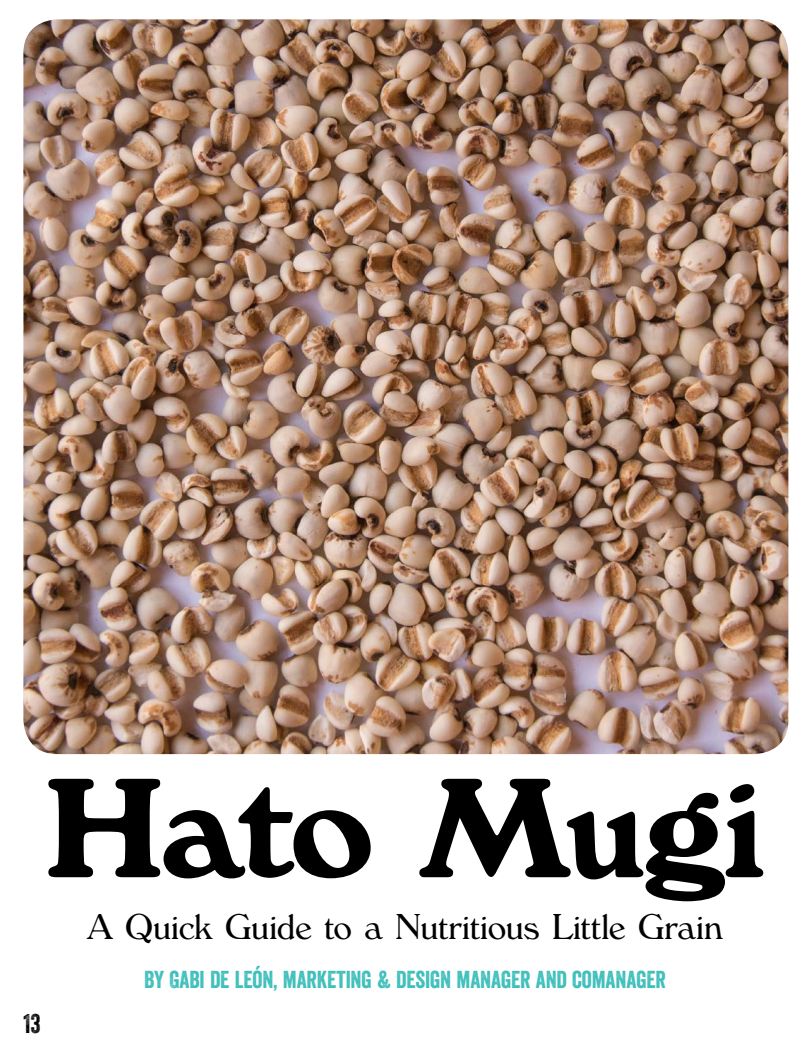
<style>
.page{position:relative;width:810px;height:1058px;background:#fff}
.page>*{position:absolute;margin:0;border:0;box-sizing:border-box;transform-origin:0 0}
.t1{font:700 147.5px "Windsor D";letter-spacing:-.01em;color:#000}
.t2{font:37.5px "Windsor D";letter-spacing:-.005em;color:#000}
.t3{font:26.25px "Veneer Two";color:#000}
.t4{font:23.75px "Veneer";letter-spacing:-.005em;color:#3fbfbb}
</style>
<div class="page">
<img style="left:23px;top:19px;width:765px;height:735px">
<h1 class="t1" style="left:45px;top:742px;width:722px">Hato Mugi</h1>
<h2 class="t2" style="left:87px;top:905px;width:637px">A Quick Guide to a Nutritious Little Grain</h2>
<p class="t4" style="left:144px;top:965px;width:523px">BY GABI DE LEÓN, MARKETING &amp; DESIGN MANAGER AND COMANAGER</p>
<p class="t3" style="left:23px;top:1007px;width:19px">13</p>
</div>
